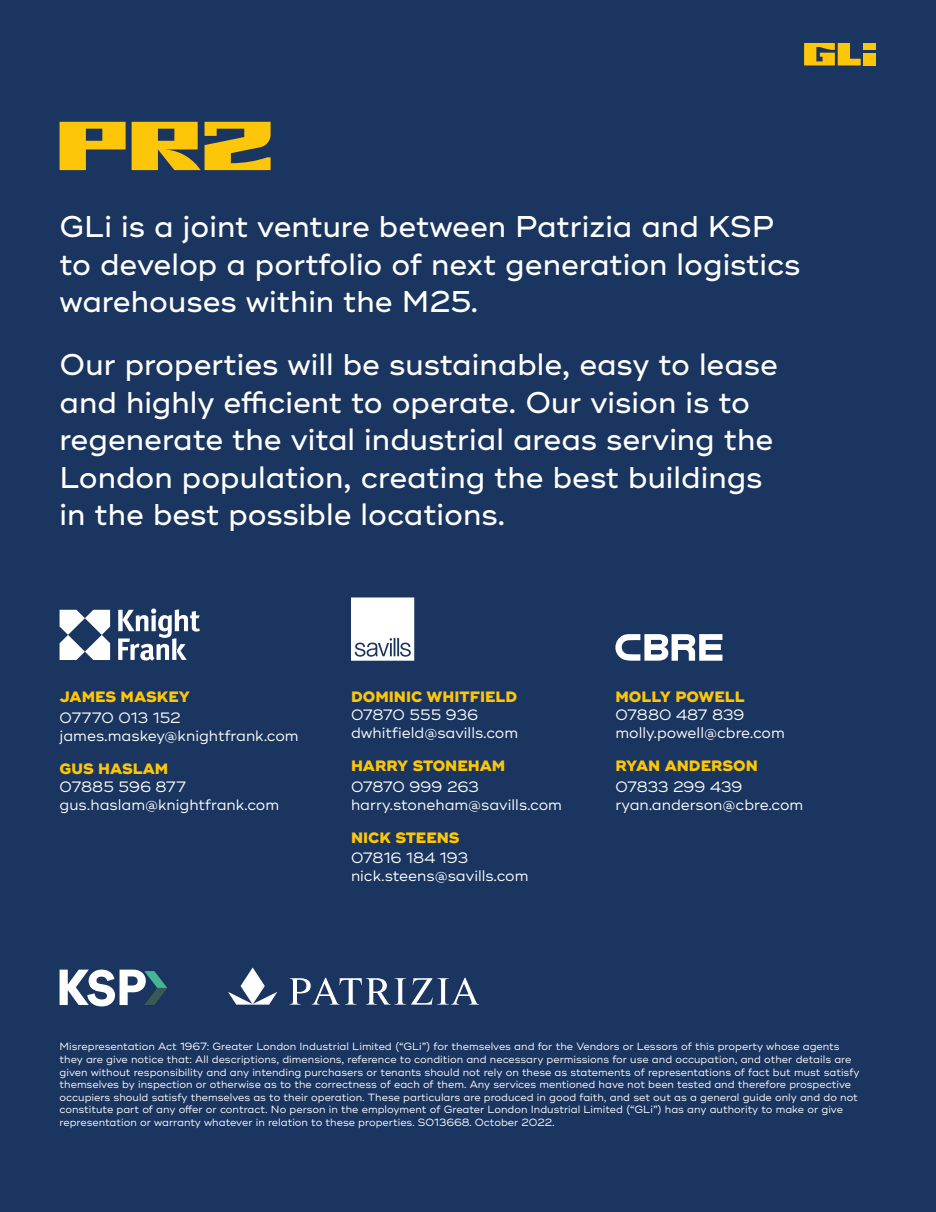
<style>
.page{position:relative;width:936px;height:1212px;background:#fff}
.page>*{position:absolute;margin:0;border:0;box-sizing:border-box;transform-origin:0 0}
.t1{font:500 30px/37.5px "Ridley Grotesk";color:#fff}
.t2{font:15px/18px "Ridley Grotesk";color:#fff}
.t3{font:800 15px "Ridley Grotesk";color:#fdc608}
.t4{font:10.5px/12.6px "Ridley Grotesk";color:#fff}
</style>
<div class="page">
<div style="left:0;top:0;width:935px;height:1212px;background:#1a355f"></div>
<div style="left:863px;top:43px;width:12px;height:7px;background:#fdc608"></div>
<div style="left:863px;top:53px;width:12px;height:12px;background:#fdc608"></div>
<svg style="left:804px;top:43px;width:56px;height:22px"></svg>
<svg style="left:60px;top:122px;width:66px;height:48px"></svg>
<svg style="left:132px;top:122px;width:138px;height:48px"></svg>
<svg style="left:615px;top:634px;width:107px;height:27px"></svg>
<svg style="left:60px;top:608px;width:140px;height:53px"></svg>
<svg style="left:351px;top:597px;width:63px;height:64px;background:#e8ebef"></svg>
<svg style="left:228px;top:967px;width:49px;height:37px"></svg>
<svg style="left:289px;top:978px;width:189px;height:26px"></svg>
<svg style="left:60px;top:969px;width:107px;height:37px"></svg>
<h1 class="t1" style="left:60px;top:209px;width:742px">GLi is a joint venture between Patrizia and KSP to develop a portfolio of next generation logistics warehouses within the M25.</h1>
<h1 class="t1" style="left:60px;top:347px;width:719px">Our properties will be sustainable, easy to lease and highly efficient to operate. Our vision is to regenerate the vital industrial areas serving the London population, creating the best buildings in the best possible locations.</h1>
<h2 class="t3" style="left:60px;top:688px;width:132px">JAMES MASKEY</h2>
<h2 class="t2" style="left:60px;top:709px;width:241px">07770 013 152 james.maskey@knightfrank.com</h2>
<h2 class="t3" style="left:60px;top:759px;width:110px">GUS HASLAM</h2>
<h2 class="t2" style="left:60px;top:778px;width:221px">07885 596 877 gus.haslam@knightfrank.com</h2>
<h2 class="t3" style="left:351px;top:688px;width:168px">DOMINIC WHITFIELD</h2>
<h2 class="t2" style="left:351px;top:707px;width:169px">07870 555 936 dwhitfield@savills.com</h2>
<h2 class="t3" style="left:351px;top:757px;width:156px">HARRY STONEHAM</h2>
<h2 class="t2" style="left:351px;top:778px;width:212px">07870 999 263 harry.stoneham@savills.com</h2>
<h2 class="t3" style="left:351px;top:828px;width:110px">NICK STEENS</h2>
<h2 class="t2" style="left:351px;top:849px;width:179px">07816 184 193 nick.steens@savills.com</h2>
<h2 class="t3" style="left:615px;top:688px;width:131px">MOLLY POWELL</h2>
<h2 class="t2" style="left:615px;top:707px;width:171px">07880 487 839 molly.powell@cbre.com</h2>
<h2 class="t3" style="left:615px;top:757px;width:144px">RYAN ANDERSON</h2>
<h2 class="t2" style="left:615px;top:778px;width:189px">07833 299 439 ryan.anderson@cbre.com</h2>
<p class="t4" style="left:60px;top:1041px;width:801px">Misrepresentation Act 1967: Greater London Industrial Limited (“GLi”) for themselves and for the Vendors or Lessors of this property whose agents they are give notice that: All descriptions, dimensions, reference to condition and necessary permissions for use and occupation, and other details are given without responsibility and any intending purchasers or tenants should not rely on these as statements of representations of fact but must satisfy themselves by inspection or otherwise as to the correctness of each of them. Any services mentioned have not been tested and therefore prospective occupiers should satisfy themselves as to their operation. These particulars are produced in good faith, and set out as a general guide only and do not constitute part of any offer or contract. No person in the employment of Greater London Industrial Limited (“GLi”) has any authority to make or give representation or warranty whatever in relation to these properties. S013668. October 2022.</p>
</div>
